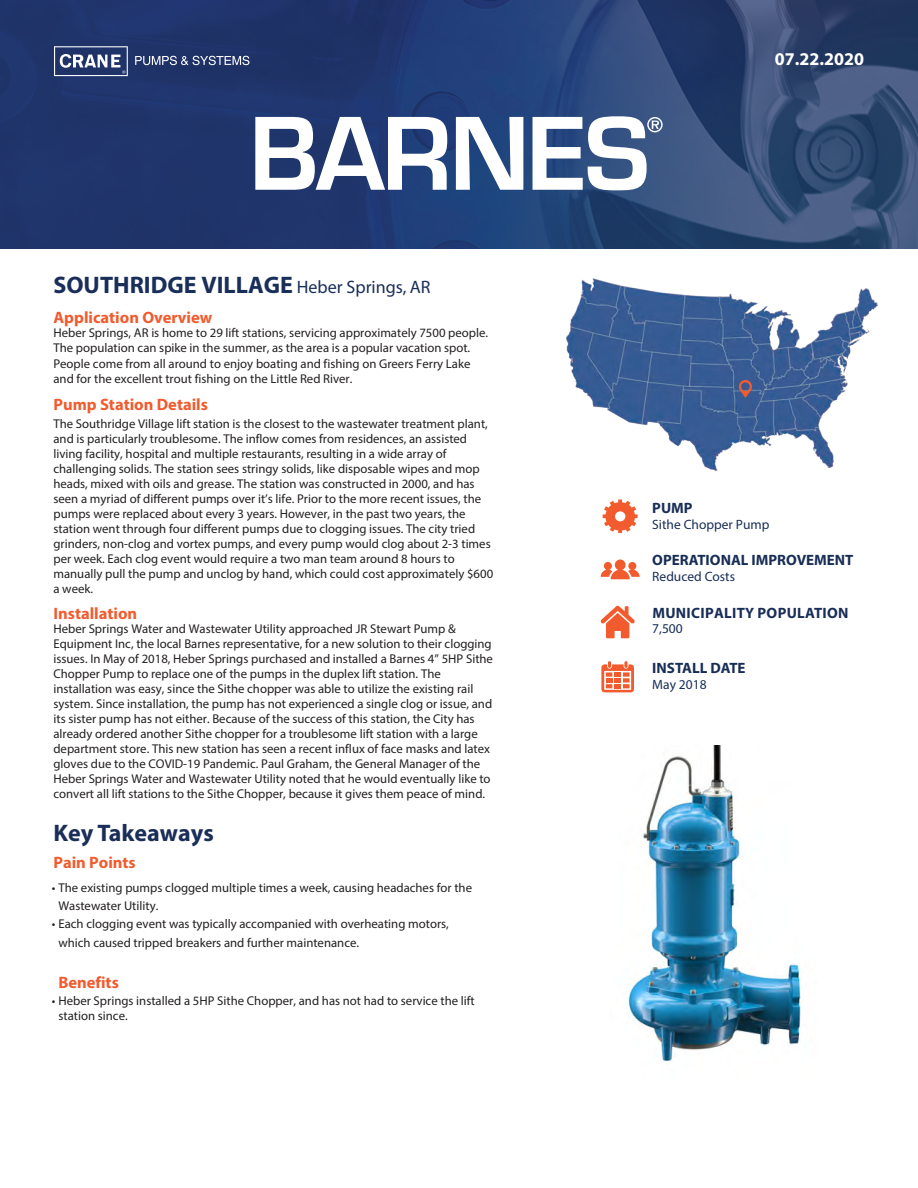
<style>
.page{position:relative;width:918px;height:1188px;background:#fff}
.page>*{position:absolute;margin:0;border:0;box-sizing:border-box;transform-origin:0 0}
.t1{font:700 24px "Myriad Pro";color:#192e58}
.t2{font:700 24px "Myriad Pro";color:#1a2e58}
.t3{font:700 18px "Myriad Pro";color:#fff}
.t4{font:700 16.5px "Myriad Pro";color:#f15b2e}
.t5{font:700 15px "Myriad Pro";color:#192e57}
.t6{font:700 15px "Myriad Pro";letter-spacing:.02em;color:#192e57}
.t7{font:13.5px "Myriad Pro";color:#192e57}
.t8{font:12.75px/15px "Myriad Pro";color:#231f20}
.s1{font-weight:400;font-size:18px}
</style>
<div class="page">
<svg style="left:0;top:0;width:918px;height:248px;background:#273f71"></svg>
<img style="left:566px;top:278px;width:312px;height:193px">
<svg style="left:603px;top:499px;width:35px;height:34px"></svg>
<svg style="left:601px;top:560px;width:39px;height:19px"></svg>
<svg style="left:600px;top:606px;width:35px;height:32px"></svg>
<svg style="left:601px;top:661px;width:33px;height:31px"></svg>
<svg style="left:54px;top:46px;width:74px;height:30px"></svg>
<svg style="left:135px;top:56px;width:114px;height:9px"></svg>
<svg style="left:739px;top:380px;width:13px;height:18px"></svg>
<svg style="left:255px;top:117px;width:192px;height:73px"></svg>
<svg style="left:456px;top:117px;width:67px;height:73px"></svg>
<svg style="left:533px;top:116px;width:130px;height:75px"></svg>
<img style="left:628px;top:745px;width:175px;height:319px">
<h1 class="t1" style="left:53px;top:270px;width:379px">SOUTHRIDGE VILLAGE <span class="s1">Heber Springs, AR</span></h1>
<p class="t4" style="left:53px;top:307px;width:160px">Application Overview</p>
<p class="t8" style="left:53px;top:325px;width:436px">Heber Springs, AR is home to 29 lift stations, servicing approximately 7500 people.<br>The population can spike in the summer, as the area is a popular vacation spot.<br>People come from all around to enjoy boating and fishing on Greers Ferry Lake and for the excellent trout fishing on the Little Red River.</p>
<p class="t4" style="left:53px;top:394px;width:156px">Pump Station Details</p>
<p class="t8" style="left:53px;top:416px;width:441px">The Southridge Village lift station is the closest to the wastewater treatment plant, and is particularly troublesome. The inflow comes from residences, an assisted living facility, hospital and multiple restaurants, resulting in a wide array of challenging solids. The station sees stringy solids, like disposable wipes and mop heads, mixed with oils and grease. The station was constructed in 2000, and has seen a myriad of different pumps over it’s life. Prior to the more recent issues, the pumps were replaced about every 3 years. However, in the past two years, the station went through four different pumps due to clogging issues. The city tried grinders, non-clog and vortex pumps, and every pump would clog about 2-3 times per week. Each clog event would require a two man team around 8 hours to manually pull the pump and unclog by hand, which could cost approximately $600 a week.</p>
<p class="t4" style="left:53px;top:602px;width:85px">Installation</p>
<p class="t8" style="left:53px;top:621px;width:441px">Heber Springs Water and Wastewater Utility approached JR Stewart Pump &amp; Equipment Inc, the local Barnes representative, for a new solution to their clogging issues. In May of 2018, Heber Springs purchased and installed a Barnes 4” 5HP Sithe Chopper Pump to replace one of the pumps in the duplex lift station. The installation was easy, since the Sithe chopper was able to utilize the existing rail system. Since installation, the pump has not experienced a single clog or issue, and its sister pump has not either. Because of the success of this station, the City has already ordered another Sithe chopper for a troublesome lift station with a large department store. This new station has seen a recent influx of face masks and latex gloves due to the COVID-19 Pandemic. Paul Graham, the General Manager of the Heber Springs Water and Wastewater Utility noted that he would eventually like to convert all lift stations to the Sithe Chopper, because it gives them peace of mind.</p>
<h1 class="t2" style="left:53px;top:818px;width:162px">Key Takeaways</h1>
<p class="t4" style="left:53px;top:852px;width:84px">Pain Points</p>
<p class="t8" style="left:58px;top:878px;width:415px;line-height:18.9px;text-indent:-7px">• The existing pumps clogged multiple times a week, causing headaches for the<br>Wastewater Utility.</p>
<p class="t8" style="left:58px;top:915px;width:392px;line-height:18.3px;text-indent:-7px">• Each clogging event was typically accompanied with overheating motors, which caused tripped breakers and further maintenance.</p>
<p class="t4" style="left:58px;top:971px;width:62px">Benefits</p>
<p class="t8" style="left:58px;top:992px;width:418px;line-height:15.6px;text-indent:-7px">• Heber Springs installed a 5HP Sithe Chopper, and has not had to service the lift station since.</p>
<h2 class="t3" style="left:775px;top:48px;width:91px">07.22.2020</h2>
<p class="t5" style="left:652px;top:498px;width:42px">PUMP</p>
<p class="t7" style="left:652px;top:516px;width:119px">Sithe Chopper Pump</p>
<p class="t5" style="left:652px;top:551px;width:203px">OPERATIONAL IMPROVEMENT</p>
<p class="t7" style="left:652px;top:568px;width:84px">Reduced Costs</p>
<p class="t6" style="left:652px;top:603px;width:198px">MUNICIPALITY POPULATION</p>
<p class="t7" style="left:652px;top:621px;width:32px">7,500</p>
<p class="t5" style="left:652px;top:658px;width:95px">INSTALL DATE</p>
<p class="t7" style="left:652px;top:676px;width:56px">May 2018</p>
</div>
